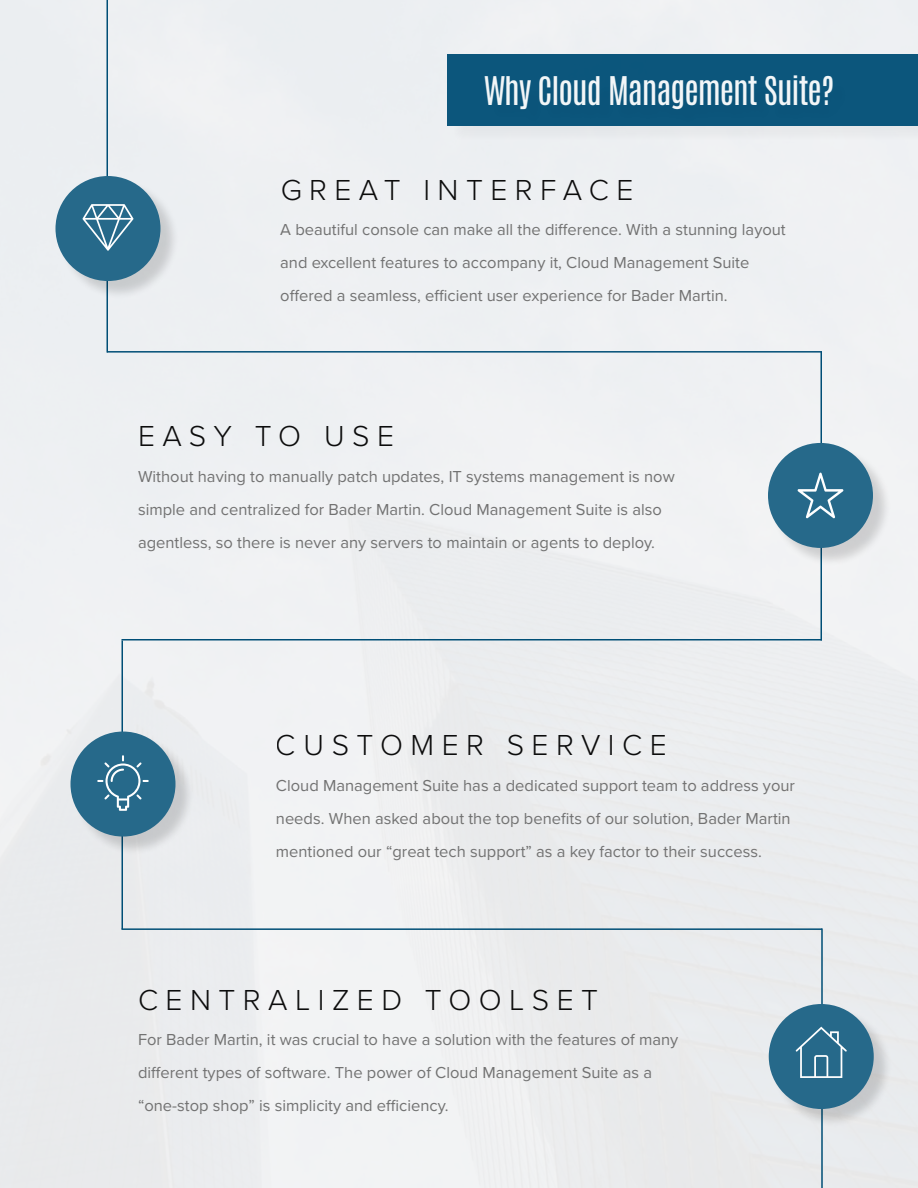
<style>
.page{position:relative;width:918px;height:1188px;background:#edf0f2}
.page>*{position:absolute;margin:0;border:0;box-sizing:border-box;transform-origin:0 0}
.t1{font:33px "Antonio";letter-spacing:-.03em;color:#fff}
.t2{font:300 30px "Proxima Nova";letter-spacing:.25em;color:#000}
.t3{font:16.5px/33px "Proxima Nova";color:#727272}
</style>
<div class="page">
<div style="left:449px;top:56px;width:469px;height:89px;background:#e9ecee"></div>
<div style="left:447px;top:54px;width:471px;height:72px;background:#0c567c"></div>
<div style="left:487px;top:78px;width:365px;height:50px;background:#0b557b"></div>
<hr style="left:106px;top:0;width:2px;height:353px;background:#004e76">
<hr style="left:107px;top:351px;width:715px;height:2px;background:#004e76">
<div style="left:57px;top:178px;width:123px;height:122px;background:#000;opacity:.15"></div>
<div style="left:56px;top:176px;width:104px;height:105px;background:#26698a;border-radius:50%"></div>
<div style="left:285px;top:181px;width:365px;height:38px;background:#edf0f2"></div>
<hr style="left:820px;top:352px;width:2px;height:289px;background:#004e76">
<hr style="left:122px;top:639px;width:700px;height:1px;background:#004e76">
<div style="left:143px;top:428px;width:267px;height:38px;background:#eef0f2"></div>
<div style="left:770px;top:445px;width:122px;height:122px;background:#000;opacity:.15"></div>
<div style="left:768px;top:443px;width:105px;height:105px;background:#26698a;border-radius:50%"></div>
<div style="left:281px;top:737px;width:402px;height:38px;background:#eceef0"></div>
<hr style="left:122px;top:640px;width:1px;height:289px;background:#004e76">
<div style="left:72px;top:733px;width:123px;height:123px;background:#000;opacity:.15"></div>
<div style="left:70px;top:732px;width:106px;height:105px;background:#26698a;border-radius:50%"></div>
<hr style="left:122px;top:928px;width:700px;height:2px;background:#004e76">
<hr style="left:821px;top:928px;width:2px;height:260px;background:#004e76">
<svg style="left:97px;top:755px;width:52px;height:56px"></svg>
<svg style="left:797px;top:472px;width:46px;height:46px"></svg>
<svg style="left:83px;top:204px;width:50px;height:47px"></svg>
<div style="left:143px;top:991px;width:472px;height:39px;background:#eeeeef"></div>
<div style="left:771px;top:1006px;width:122px;height:122px;background:#000;opacity:.15"></div>
<div style="left:769px;top:1004px;width:105px;height:105px;background:#26698a;border-radius:50%"></div>
<svg style="left:796px;top:1027px;width:51px;height:51px"></svg>
<h1 class="t1" style="left:483px;top:67px;width:352px">Why Cloud Management Suite?</h1>
<h2 class="t2" style="left:280px;top:167px;width:355px">GREAT INTERFACE</h2>
<p class="t3" style="left:280px;top:213px;width:507px">A beautiful console can make all the difference. With a stunning layout and excellent features to accompany it, Cloud Management Suite offered a seamless, efficient user experience for Bader Martin.</p>
<h2 class="t2" style="left:138px;top:414px;width:257px">EASY TO USE</h2>
<p class="t3" style="left:138px;top:459px;width:538px">Without having to manually patch updates, IT systems management is now simple and centralized for Bader Martin. Cloud Management Suite is also agentless, so there is never any servers to maintain or agents to deploy.</p>
<h2 class="t2" style="left:276px;top:723px;width:392px">CUSTOMER SERVICE</h2>
<p class="t3" style="left:276px;top:768px;width:521px">Cloud Management Suite has a dedicated support team to address your needs. When asked about the top benefits of our solution, Bader Martin mentioned our “great tech support” as a key factor to their success.</p>
<h2 class="t2" style="left:138px;top:977px;width:462px">CENTRALIZED TOOLSET</h2>
<p class="t3" style="left:138px;top:1023px;width:542px">For Bader Martin, it was crucial to have a solution with the features of many different types of software. The power of Cloud Management Suite as a “one-stop shop” is simplicity and efficiency.</p>
</div>
